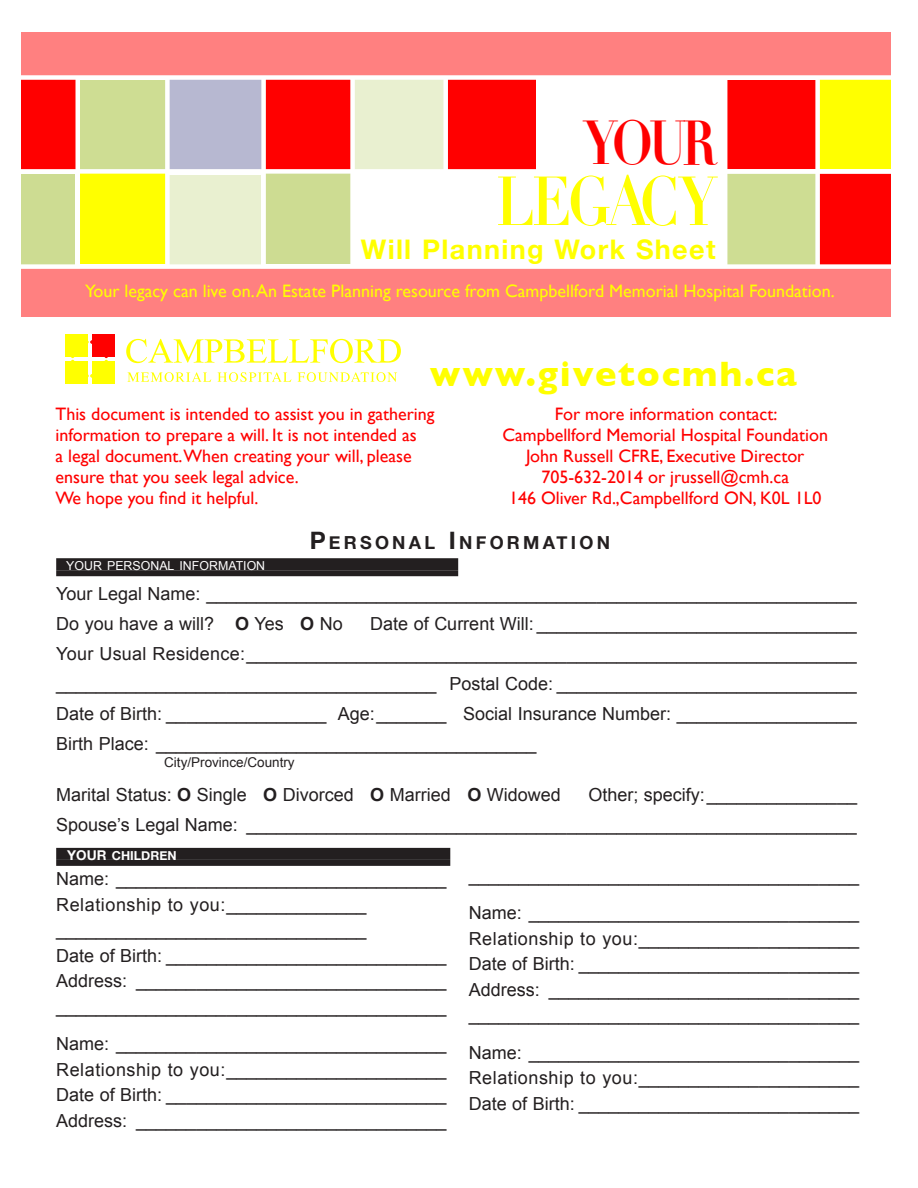
<style>
.page{position:relative;width:918px;height:1188px;background:#fff}
.page>*{position:absolute;margin:0;border:0;box-sizing:border-box;transform-origin:0 0}
.t1{font:700 68.1px "Didot";letter-spacing:-.05em;color:#ff0;scale:.79 1}
.t2{font:700 60.45px "Didot";color:#f00;scale:.79 1}
.t3{font:700 36px "Gill Sans";letter-spacing:.05em;color:#ff0}
.t4{font:700 27px "Helvetica Neue";letter-spacing:.05em;color:#ff0}
.t5{font:18px/25.5px "Arial";color:#231f20;text-align:justify}
.t6{font:18px/21px "Gill Sans";color:#f00}
.t7{font:18px "Gill Sans";color:#ff0}
.t8{font:700 18px "Helvetica Neue";letter-spacing:.18em;color:#231f20}
.t9{font:13.5px "Arial";color:#231f20}
.t10{font:12.3px "Arial";color:#fff}
.t11{font:700 12.3px "Helvetica Neue";color:#fff}
.s1{font-size:24px}
.s2{font-weight:700}
.s3{font-size:13.5px}
</style>
<div class="page">
<div style="left:77px;top:80px;width:92px;height:94px;background:#cedd93"></div>
<div style="left:170px;top:176px;width:91px;height:93px;background:#e9f0d0"></div>
<div style="left:727px;top:80px;width:89px;height:94px;background:#f00"></div>
<div style="left:0;top:174px;width:75px;height:93px;background:#cddc92"></div>
<div style="left:56px;top:558px;width:402px;height:12px;background:#231f20"></div>
<div style="left:56px;top:570px;width:402px;height:6px;background:#231f20"></div>
<div style="left:56px;top:848px;width:394px;height:12px;background:#231f20"></div>
<div style="left:56px;top:860px;width:394px;height:6px;background:#231f20"></div>
<div style="left:65px;top:334px;width:22px;height:23px;background:#ff0"></div>
<div style="left:92px;top:334px;width:22px;height:23px;background:#f00"></div>
<div style="left:65px;top:361px;width:22px;height:23px;background:#ff0"></div>
<div style="left:92px;top:361px;width:22px;height:23px;background:#ff0"></div>
<svg style="left:71px;top:340px;width:37px;height:38px"></svg>
<div style="left:69px;top:338px;width:8px;height:8px;background:#ff0;border-radius:50%"></div>
<div style="left:102px;top:338px;width:8px;height:8px;background:#f00;border-radius:50%"></div>
<div style="left:69px;top:372px;width:8px;height:8px;background:#ff0;border-radius:50%"></div>
<div style="left:102px;top:372px;width:8px;height:7px;background:#ff0;border-radius:50%"></div>
<svg style="left:126px;top:339px;width:275px;height:24px"></svg>
<svg style="left:127px;top:372px;width:84px;height:10px"></svg>
<svg style="left:217px;top:372px;width:74px;height:10px"></svg>
<svg style="left:298px;top:372px;width:99px;height:10px"></svg>
<div style="left:0;top:0;width:918px;height:79px;background:#ff8080"></div>
<div style="left:262px;top:171px;width:89px;height:93px;background:#cddc92"></div>
<div style="left:78px;top:171px;width:90px;height:93px;background:#ff0"></div>
<div style="left:0;top:267px;width:918px;height:49px;background:#ff8080"></div>
<div style="left:0;top:78px;width:78px;height:93px;background:#f00"></div>
<div style="left:167px;top:78px;width:96px;height:93px;background:#b7b8d1"></div>
<div style="left:818px;top:79px;width:100px;height:90px;background:#ff0"></div>
<div style="left:820px;top:171px;width:98px;height:97px;background:#f00"></div>
<div style="left:726px;top:171px;width:92px;height:94px;background:#cedd93"></div>
<div style="left:354px;top:78px;width:92px;height:93px;background:#e9f0d0"></div>
<div style="left:446px;top:78px;width:89px;height:93px;background:#f00"></div>
<div style="left:263px;top:78px;width:91px;height:93px;background:#f00"></div>
<div style="left:0;top:75px;width:918px;height:5px;background:#fff"></div>
<div style="left:0;top:169px;width:918px;height:5px;background:#fff"></div>
<div style="left:0;top:264px;width:918px;height:5px;background:#fff"></div>
<hr style="left:76px;top:78px;width:4px;height:189px;background:#fff">
<div style="left:165px;top:78px;width:5px;height:189px;background:#fff"></div>
<div style="left:261px;top:78px;width:5px;height:189px;background:#fff"></div>
<div style="left:350px;top:78px;width:5px;height:189px;background:#fff"></div>
<div style="left:815px;top:79px;width:5px;height:189px;background:#fff"></div>
<div style="left:443px;top:78px;width:5px;height:96px;background:#fff"></div>
<hr style="left:723px;top:78px;width:4px;height:189px;background:#fff">
<div style="left:0;top:0;width:21px;height:341px;background:#fff"></div>
<div style="left:891px;top:0;width:27px;height:363px;background:#fff"></div>
<div style="left:0;top:0;width:918px;height:31px;background:#fff"></div>
<h2 class="t2" style="left:583px;top:107px;width:170px">YOUR</h2>
<h1 class="t1" style="left:496px;top:162px;width:282px">LEGACY</h1>
<h3 class="t4" style="left:361px;top:239px;width:356px">Will Planning Work Sheet</h3>
<p class="t7" style="left:85px;top:283px;width:751px">Your legacy can live on. An Estate Planning resource from Campbellford Memorial Hospital Foundation.</p>
<h3 class="t3" style="left:430px;top:359px;width:368px">www.givetocmh.ca</h3>
<p class="t6" style="left:56px;top:405px;width:381px">This document is intended to assist you in gathering information to prepare a will. It is not intended as<br>a legal document.When creating your will, please ensure that you seek legal advice.<br>We hope you find it helpful.</p>
<p class="t6" style="left:502px;top:405px;width:327px;text-align:center">For more information contact:<br>Campbellford Memorial Hospital Foundation John Russell CFRE, Executive Director 705-632-2014 or jrussell@cmh.ca<br>146 Oliver Rd.,Campbellford ON, K0L 1L0</p>
<p class="t8" style="left:310px;top:532px;width:302px"><span class="s1">P</span>ERSONAL <span class="s1">I</span>NFORMATION</p>
<p class="t10" style="left:66px;top:559px;width:200px">YOUR PERSONAL INFORMATION</p>
<p class="t5" style="left:56px;top:580px;width:802px;line-height:30px">Your Legal Name: _________________________________________________________________<br>Do you have a will? <span class="s2">O</span> Yes <span class="s2">O</span> No</p>
<p class="t5" style="left:56px;top:610px;width:802px;line-height:30px;text-indent:314px">Date of Current Will: ________________________________ Your Usual Residence: _____________________________________________________________ ______________________________________ Postal Code: ______________________________ Date of Birth: ________________ Age: _______ Social Insurance Number: __________________ Birth Place: ______________________________________</p>
<p class="t9" style="left:164px;top:756px;width:132px">City/Province/Country</p>
<p class="t5" style="left:56px;top:783px;width:506px">Marital Status: <span class="s2">O</span> Single <span class="s2">O</span> Divorced <span class="s2">O</span> Married <span class="s2">O</span> Widowed</p>
<p class="t5" style="left:56px;top:781px;width:802px;line-height:30px;text-align:right">Other; specify: _______________<br>Spouse’s Legal Name: _____________________________________________________________</p>
<p class="t5" style="left:56px;top:867px;width:392px;text-align:left">Name: _________________________________ Relationship to you: ______________ _______________________________<br>Date of Birth: ____________________________ Address: _______________________________ _______________________________________</p>
<p class="t5" style="left:56px;top:1032px;width:392px">Name: _________________________________ Relationship to you: ______________________ Date of Birth: ____________________________ Address: _______________________________</p>
<p class="t11" style="left:67px;top:848px;width:111px"><span class="s3">YOUR</span> CHILDREN</p>
<p class="t5" style="left:469px;top:858px;width:392px;line-height:37.5px">_______________________________________<br>Name: _________________________________</p>
<p class="t5" style="left:469px;top:927px;width:392px">Relationship to you: ______________________ Date of Birth: ____________________________ Address: _______________________________ _______________________________________</p>
<p class="t5" style="left:469px;top:1041px;width:392px">Name: _________________________________ Relationship to you: ______________________ Date of Birth: ____________________________</p>
</div>
